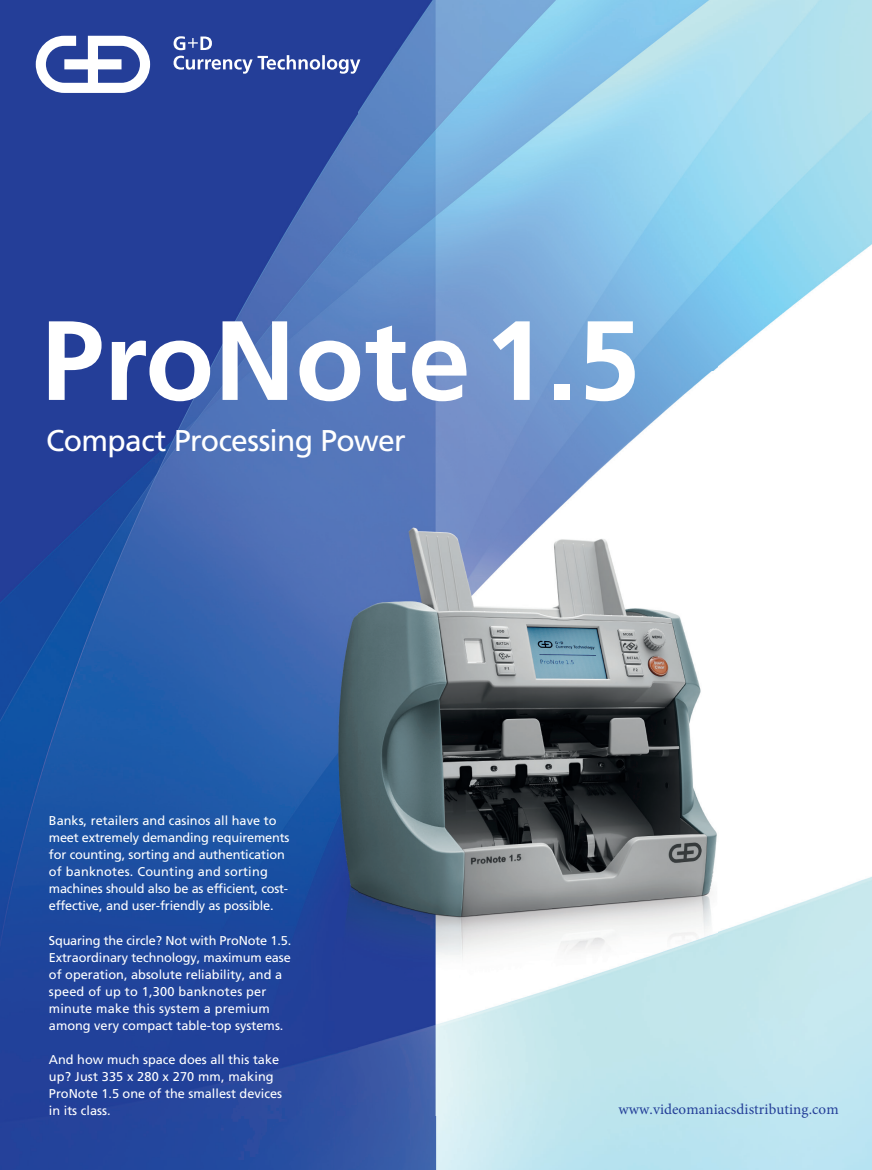
<style>
.page{position:relative;width:872px;height:1170px;background:#fff}
.page>*{position:absolute;margin:0;border:0;box-sizing:border-box;transform-origin:0 0}
.t1{font:700 112.5px "Frutiger LT Pro";color:#fff}
.t2{font:30px "Frutiger LT Pro";letter-spacing:-.02em;color:#fff}
.t3{font:15px "Minion Pro";letter-spacing:.005em;color:#233e98}
.t4{font:12.75px/17px "Frutiger LT Pro";color:#fff}
</style>
<div class="page">
<img style="left:0;top:0;width:872px;height:1169px">
<svg style="left:36px;top:36px;width:114px;height:57px"></svg>
<svg style="left:173px;top:36px;width:187px;height:38px;background:#485ea9"></svg>
<h1 class="t1" style="left:41px;top:294px;width:600px">ProNote 1.5</h1>
<h2 class="t2" style="left:46px;top:423px;width:361px">Compact Processing Power</h2>
<p class="t4" style="left:49px;top:812px;width:242px">Banks, retailers and casinos all have to meet extremely demanding requirements for counting, sorting and authentication of banknotes. Counting and sorting machines should also be as efficient, cost&shy;effective, and user-friendly as possible.</p>
<p class="t4" style="left:49px;top:931px;width:244px">Squaring the circle? Not with ProNote 1.5.<br>Extraordinary technology, maximum ease of operation, absolute reliability, and a speed of up to 1,300 banknotes per minute make this system a premium among very compact table-top systems.</p>
<p class="t4" style="left:49px;top:1050px;width:235px">And how much space does all this take up? Just 335 x 280 x 270 mm, making<br>ProNote 1.5 one of the smallest devices in its class.</p>
<p class="t3" style="left:618px;top:1099px;width:222px">www.videomaniacsdistributing.com</p>
</div>
